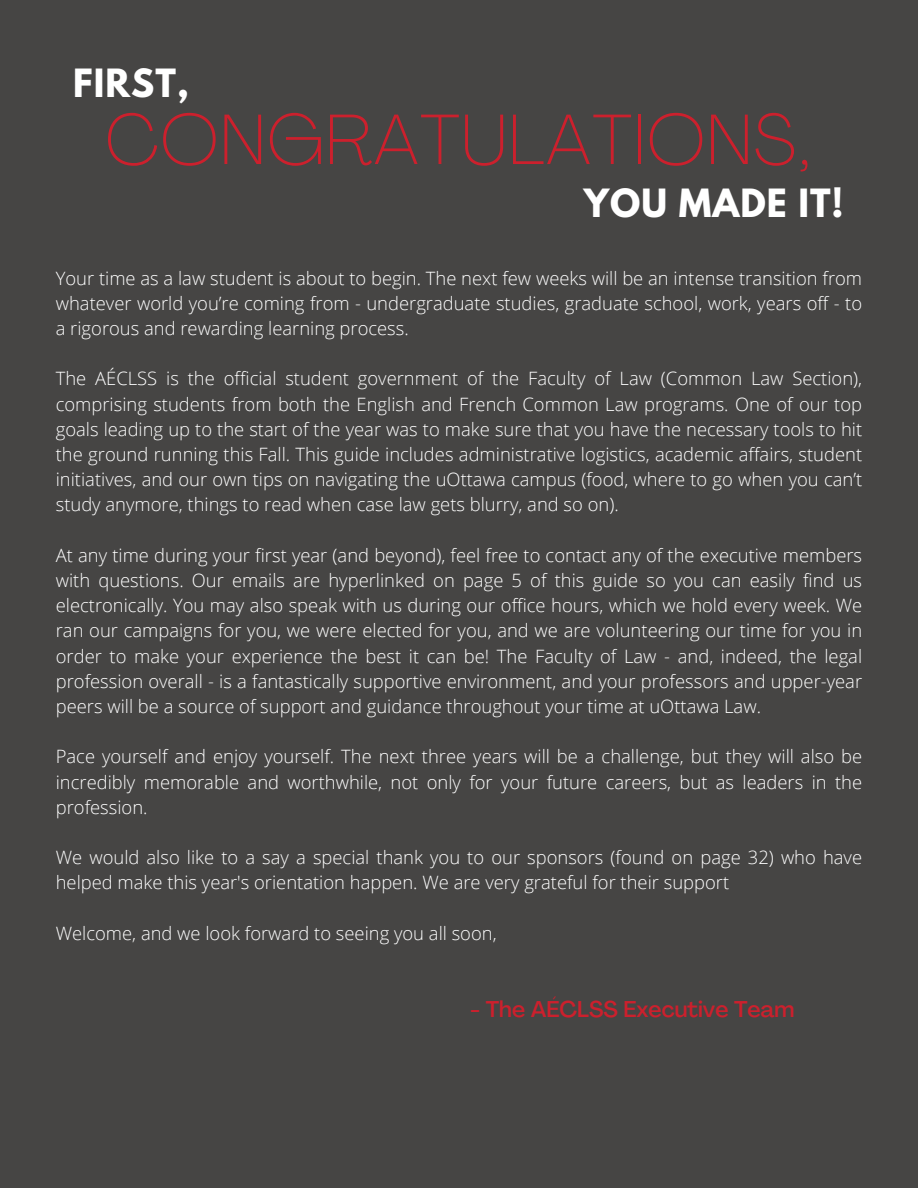
<style>
.page{position:relative;width:918px;height:1188px;background:#464544}
.page>*{position:absolute;margin:0;border:0;box-sizing:border-box;transform-origin:0 0}
.t1{font:100 70.5px "Agrandir";letter-spacing:.03em;color:#cc202d}
.t2{font:700 34.5px "League Spartan";letter-spacing:.03em;color:#fff}
.t3{font:500 22.5px "Agrandir";color:#cc202d}
.t4{font:300 18.45px/25.2px "Open Sans";color:#fff;text-align:justify}
</style>
<div class="page">
<p class="t2" style="left:73px;top:65px;width:117px">FIRST,</p>
<p class="t1" style="left:106px;top:111px;width:706px">CONGRATULATIONS,</p>
<p class="t2" style="left:584px;top:186px;width:261px">YOU MADE IT!</p>
<p class="t4" style="left:56px;top:265px;width:808px">Your time as a law student is about to begin. The next few weeks will be an intense transition from whatever world you’re coming from - undergraduate studies, graduate school, work, years off - to a rigorous and rewarding learning process.</p>
<p class="t4" style="left:56px;top:366px;width:808px">The AÉCLSS is the official student government of the Faculty of Law (Common Law Section), comprising students from both the English and French Common Law programs. One of our top goals leading up to the start of the year was to make sure that you have the necessary tools to hit the ground running this Fall. This guide includes administrative logistics, academic affairs, student initiatives, and our own tips on navigating the uOttawa campus (food, where to go when you can’t study anymore, things to read when case law gets blurry, and so on).</p>
<p class="t4" style="left:56px;top:542px;width:808px">At any time during your first year (and beyond), feel free to contact any of the executive members with questions. Our emails are hyperlinked on page 5 of this guide so you can easily find us electronically. You may also speak with us during our office hours, which we hold every week. We ran our campaigns for you, we were elected for you, and we are volunteering our time for you in order to make your experience the best it can be! The Faculty of Law - and, indeed, the legal profession overall - is a fantastically supportive environment, and your professors and upper-year peers will be a source of support and guidance throughout your time at uOttawa Law.</p>
<p class="t4" style="left:56px;top:744px;width:808px">Pace yourself and enjoy yourself. The next three years will be a challenge, but they will also be incredibly memorable and worthwhile, not only for your future careers, but as leaders in the profession.</p>
<p class="t4" style="left:56px;top:844px;width:808px">We would also like to a say a special thank you to our sponsors (found on page 32) who have helped make this year's orientation happen. We are very grateful for their support</p>
<p class="t4" style="left:56px;top:920px;width:442px">Welcome, and we look forward to seeing you all soon,</p>
<p class="t3" style="left:470px;top:1000px;width:326px">- The AÉCLSS Executive Team</p>
</div>
